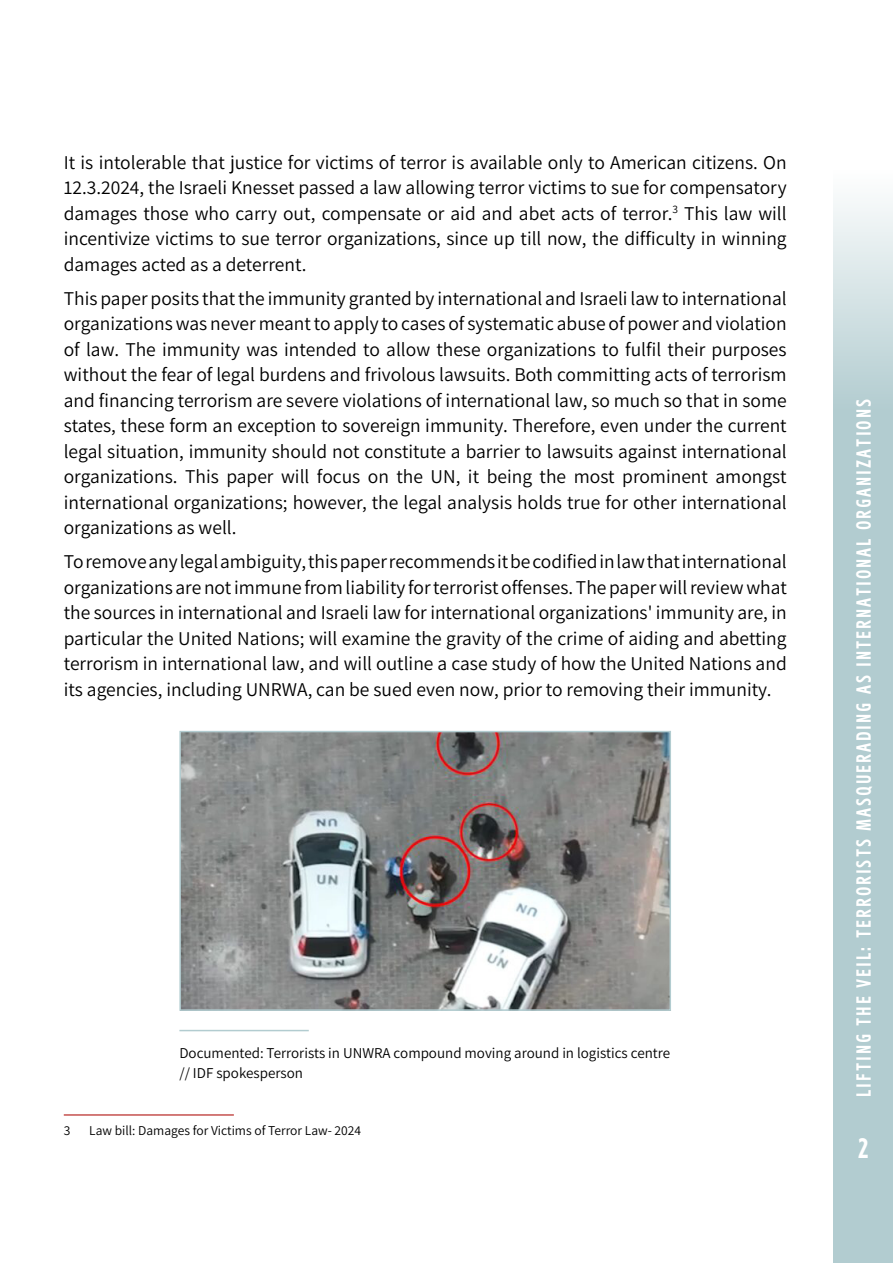
<style>
.page{position:relative;width:893px;height:1263px;background:#fff}
.page>*{position:absolute;margin:0;border:0;box-sizing:border-box;transform-origin:0 0}
.t1{font:700 27px "Fb Tamlil Condensed";color:#fff}
.t2{font:200 19.5px/25.5px "Assistant";color:#000;text-align:justify}
.t3{font:700 19.5px "Fb Tamlil Condensed Eng";letter-spacing:.1em;color:#fff}
.t4{font:200 15px/19.5px "Assistant";color:#000}
.t5{font:200 13.5px "Assistant";color:#000}
</style>
<div class="page">
<svg style="left:833px;top:201px;width:60px;height:1062px;background:#b8d0d3"></svg>
<img style="left:182px;top:734px;width:486px;height:274px">
<div style="left:179px;top:731px;width:492px;height:280px;border:2px solid #b2ccd0"></div>
<hr style="left:179px;top:1030px;width:130px;height:1px;background:#b2ccd0">
<hr style="left:64px;top:1114px;width:170px;height:2px;background:#c5514e">
<p class="t2" style="left:64px;top:148px;width:724px">isIt intolerable that justice for victims of terror is available only to American citizens. On 12.3.2024, the Israeli Knesset passed a law allowing terror victims to sue for compensatory damages those who carry out, compensate or aid and abet acts of terror.<sup>3</sup> This law will incentivize victims to sue terror organizations, since up till now, the difficulty in winning damages acted as a deterrent.</p>
<p class="t2" style="left:64px;top:284px;width:724px">ThispaperpositsthattheimmunitygrantedbyinternationalandIsraelilawtointernational organizationswasnevermeanttoapplytocasesofsystematicabuseofpowerandviolation of law. The immunity was intended to allow these organizations to fulfil their purposes without the fear of legal burdens and frivolous lawsuits. Both committing acts of terrorism and financing terrorism are severe violations of international law, so much so that in some states, these form an exception to sovereign immunity. Therefore, even under the current legal situation, immunity should not constitute a barrier to lawsuits against international organizations. This paper will focus on the UN, it being the most prominent amongst international organizations; however, the legal analysis holds true for other international organizations as well.</p>
<p class="t2" style="left:64px;top:548px;width:724px">Toremoveanylegalambiguity,thispaperrecommendsitbecodifiedinlawthatinternational organizationsarenotimmunefromliabilityforterroristoffenses.Thepaperwillreviewwhat the sources in international and Israeli law for international organizations' immunity are in, particular the United Nations; will examine the gravity of the crime of aiding and abetting terrorism in international law, and will outline a case study of how the United Nations and its agencies, including UNRWA, can be sued even now, prior to removing their immunity.</p>
<p class="t5" style="left:64px;top:1121px;width:8px">3</p>
<p class="t4" style="left:179px;top:1043px;width:492px">Documented: Terrorists in UNWRA compound moving around in logistics centre // IDF spokesperson</p>
<p class="t5" style="left:89px;top:1121px;width:273px">Law bill: Damages for Victims of Terror Law- 2024</p>
<p class="t3" style="left:855px;top:1097px;width:700px;rotate:-90deg">LIFTING THE VEIL: TERRORISTS MASQUERADING AS INTERNATIONAL ORGANIZATIONS</p>
<h1 class="t1" style="left:858px;top:1136px;width:12px">2</h1>
</div>
